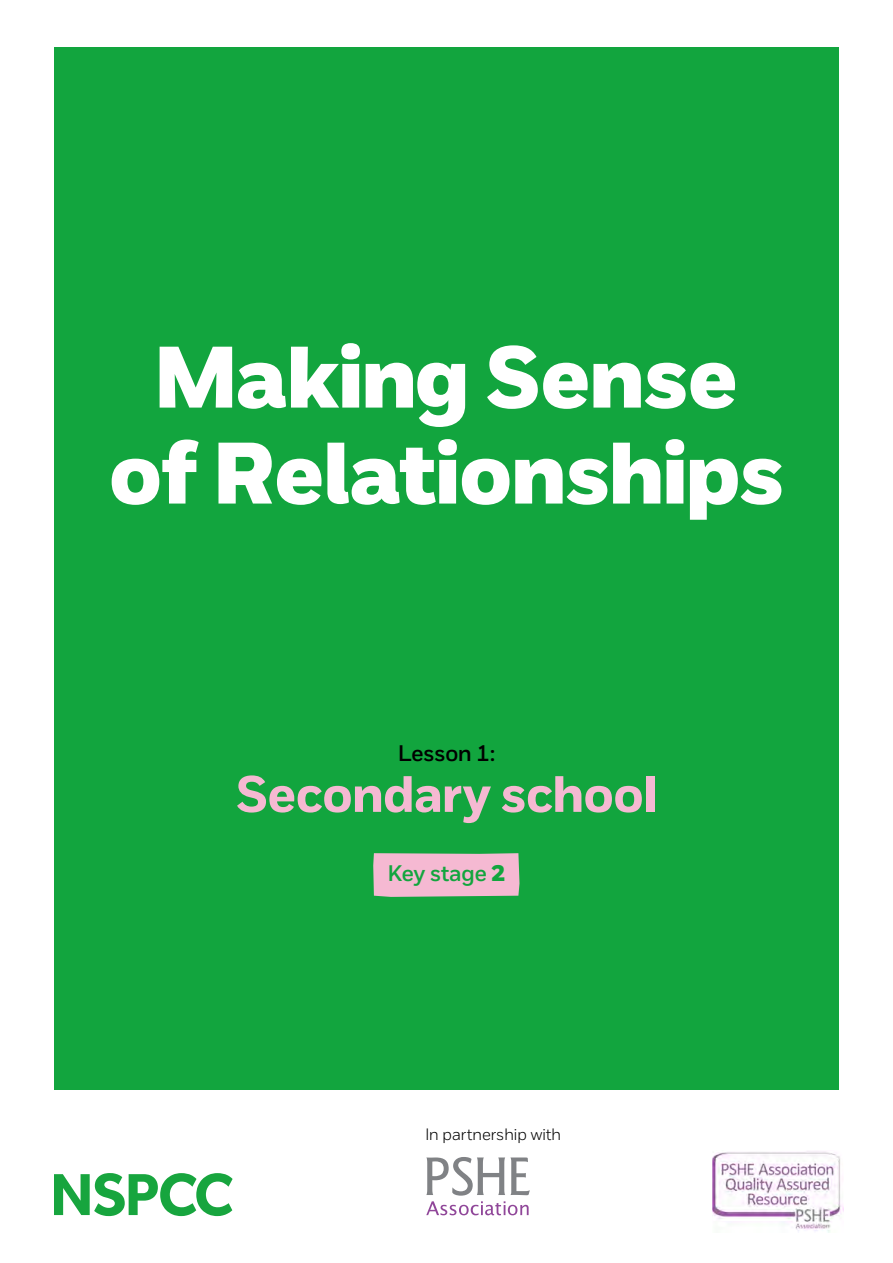
<style>
.page{position:relative;width:893px;height:1263px;background:#fff}
.page>*{position:absolute;margin:0;border:0;box-sizing:border-box;transform-origin:0 0}
.t1{font:87px/96px "NSPCC Headline";color:#fff;text-align:center}
.t2{font:700 51px "NSPCC";color:#f5b9d2}
.t3{font:600 22.5px "NSPCC";color:#12a53e}
.t4{font:600 22.5px "NSPCC";color:#000}
.t5{font:300 16.5px "NSPCC";color:#000}
.s1{font-family:"NSPCC Headline";font-weight:400}
</style>
<div class="page">
<svg style="left:54px;top:1173px;width:179px;height:43px"></svg>
<svg style="left:426px;top:1157px;width:104px;height:58px"></svg>
<img style="left:712px;top:1151px;width:131px;height:82px">
<div style="left:54px;top:47px;width:785px;height:1042px;background:#12a53e"></div>
<div style="left:373px;top:853px;width:146px;height:44px;background:#f5b9d2"></div>
<p class="t1" style="left:109px;top:329px;width:676px">Making Sense of Relationships</p>
<p class="t4" style="left:398px;top:739px;width:98px">Lesson 1:</p>
<p class="t2" style="left:236px;top:763px;width:422px">Secondary school</p>
<p class="t3" style="left:388px;top:860px;width:119px">Key stage <span class="s1">2</span></p>
<p class="t5" style="left:425px;top:1124px;width:137px">In partnership with</p>
</div>
